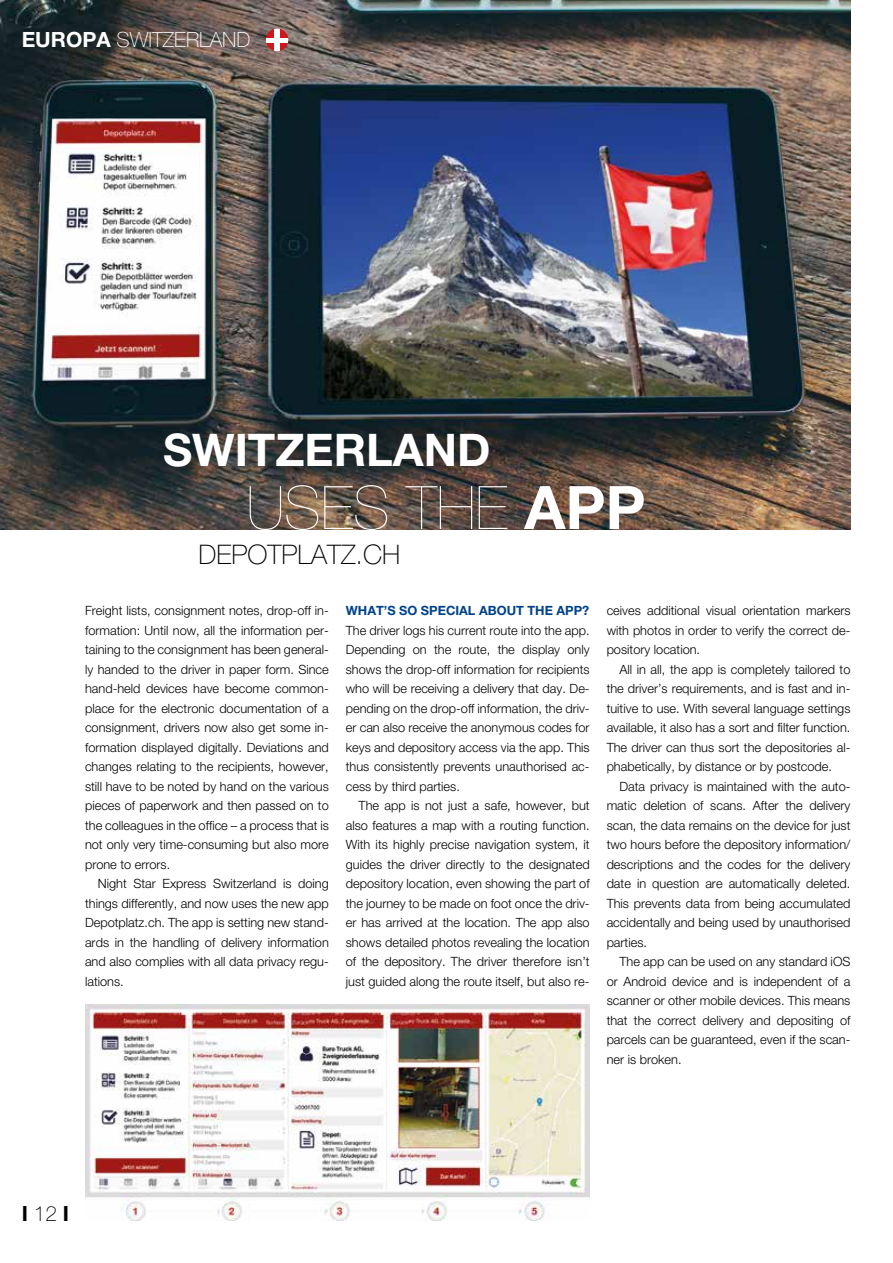
<style>
.page{position:relative;width:893px;height:1263px;background:#fff}
.page>*{position:absolute;margin:0;border:0;box-sizing:border-box;transform-origin:0 0}
.t1{font:200 60px "Helvetica Neue";color:#fff}
.t2{font:700 45px "Helvetica Neue";color:#fff}
.t3{font:100 27px "Helvetica Neue";color:#000}
.t4{font:100 21px "Helvetica Neue";color:#fff}
.t5{font:700 21px "Helvetica Neue";color:#000}
.t6{font:300 12.75px/19.5px "Helvetica Neue";color:#000;text-align:justify}
.t7{font:700 12.75px "Helvetica Neue";color:#004289}
.s1{font-weight:700}
.s2{font-weight:100}
</style>
<div class="page">
<img style="left:0;top:0;width:850px;height:529px">
<img style="left:85px;top:1005px;width:505px;height:215px">
<svg style="left:266px;top:28px;width:22px;height:23px"></svg>
<div style="left:275px;top:28px;width:5px;height:23px;background:#fff"></div>
<div style="left:266px;top:38px;width:22px;height:5px;background:#fff"></div>
<h3 class="t4" style="left:22px;top:28px;width:230px"><span class="s1">EUROPA</span> SWITZERLAND</h3>
<h2 class="t2" style="left:163px;top:422px;width:329px">SWITZERLAND</h2>
<h1 class="t1" style="left:246px;top:473px;width:401px">USES THE <span class="s1">APP</span></h1>
<h3 class="t3" style="left:198px;top:539px;width:203px">DEPOTPLATZ.CH</h3>
<p class="t6" style="left:85px;top:601px;width:245px">Freight lists, consignment notes, drop-off in&shy;formation: Until now, all the information per&shy;taining to the consignment has been general&shy;ly handed to the driver in paper form. Since hand-held devices have become common&shy;place for the electronic documentation of a consignment, drivers now also get some in&shy;formation displayed digitally. Deviations and changes relating to the recipients, however, still have to be noted by hand on the various pieces of paperwork and then passed on to the colleagues in the office – a process that is not only very time-consuming but also more prone to errors.</p>
<p class="t6" style="left:85px;top:873px;width:245px;text-indent:13px">Night Star Express Switzerland is doing things differently, and now uses the new app Depotplatz.ch. The app is setting new stand&shy;ards in the handling of delivery information and also complies with all data privacy regu&shy;lations.</p>
<p class="t7" style="left:346px;top:603px;width:245px">WHAT’S SO SPECIAL ABOUT THE APP?</p>
<p class="t6" style="left:346px;top:620px;width:245px">The driver logs his current route into the app.<br>Depending on the route, the display only shows the drop-off information for recipients who will be receiving a delivery that day. De&shy;pending on the drop-off information, the driv&shy;er can also receive the anonymous codes for keys and depository access via the app. This thus consistently prevents unauthorised ac&shy;cess by third parties.</p>
<p class="t6" style="left:346px;top:796px;width:245px;text-indent:13px">The app is not just a safe, however, but also features a map with a routing function.<br>With its highly precise navigation system, it guides the driver directly to the designated depository location, even showing the part of the journey to be made on foot once the driv&shy;er has arrived at the location. The app also shows detailed photos revealing the location of the depository. The driver therefore isn’t just guided along the route itself, but also re-</p>
<p class="t6" style="left:607px;top:600px;width:245px">ceives additional visual orientation markers with photos in order to verify the correct de&shy;pository location.</p>
<p class="t6" style="left:607px;top:659px;width:245px;text-indent:13px">All in all, the app is completely tailored to the driver’s requirements, and is fast and in&shy;tuitive to use. With several language settings available, it also has a sort and filter function.<br>The driver can thus sort the depositories al&shy;phabetically, by distance or by postcode.</p>
<p class="t6" style="left:607px;top:776px;width:245px;text-indent:13px">Data privacy is maintained with the auto&shy;matic deletion of scans. After the delivery scan, the data remains on the device for just two hours before the depository information/ descriptions and the codes for the delivery date in question are automatically deleted.<br>This prevents data from being accumulated accidentally and being used by unauthorised parties.</p>
<p class="t6" style="left:607px;top:951px;width:245px;text-indent:13px">The app can be used on any standard iOS or Android device and is independent of a scanner or other mobile devices. This means that the correct delivery and depositing of parcels can be guaranteed, even if the scan&shy;ner is broken.</p>
<h3 class="t5" style="left:22px;top:1200px;width:49px">I <span class="s2">12</span> I</h3>
</div>
